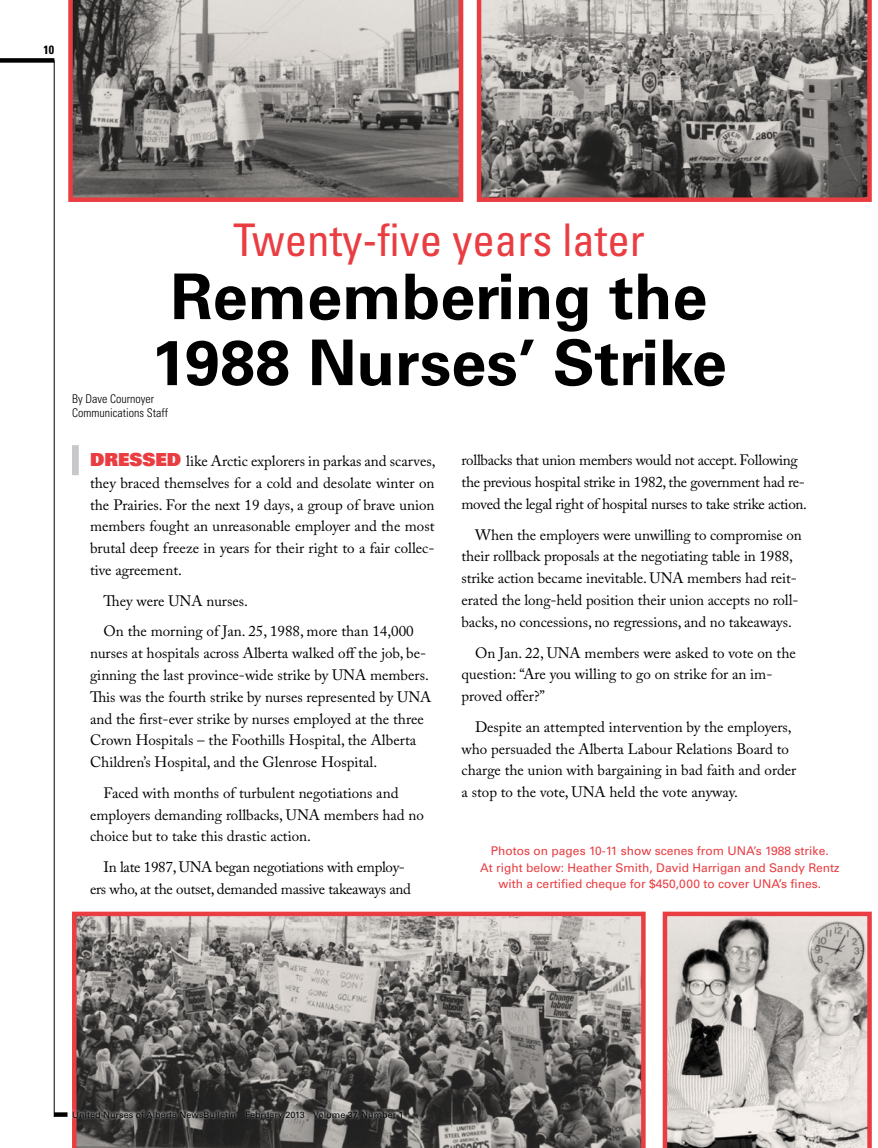
<style>
.page{position:relative;width:878px;height:1148px;background:#fff}
.page>*{position:absolute;margin:0;border:0;box-sizing:border-box;transform-origin:0 0}
.t1{font:700 63px/66px "Univers";color:#000;text-align:center}
.t2{font:condensed 45px "Univers";color:#e93d42}
.Body_Text{font:15px/21.8px "Adobe Caslon Pro";color:#000}
.Opening{font:15px/21.8px "Adobe Caslon Pro";color:#000;text-align:justify}
.Body_Text-2{font:15px/21.8px "Adobe Caslon Pro";letter-spacing:-.02em;color:#000;text-align:center}
.t3{font:12px/16.5px "Univers";color:#e93d42;text-align:center}
.Byline{font:300 condensed 12px/13.5px "Univers";color:#000}
.t4{font:700 condensed 12px "Univers";color:#000}
.t5{font:9px "Univers";color:#000}
.s1{font-family:"Univers";font-weight:900;font-size:18px;color:#e93d42}
</style>
<div class="page">
<div style="left:72px;top:445px;width:7px;height:30px;background:#c7c8ca"></div>
<svg style="left:68px;top:0;width:395px;height:202px"></svg>
<svg style="left:477px;top:0;width:394px;height:202px"></svg>
<svg style="left:72px;top:911px;width:573px;height:237px"></svg>
<svg style="left:662px;top:911px;width:209px;height:237px"></svg>
<div style="left:0;top:58px;width:54px;height:5px;background:#000"></div>
<hr style="left:54px;top:60px;width:1px;height:1056px;background:#000">
<svg style="left:54px;top:1112px;width:14px;height:4px"></svg>
<div style="left:70px;top:1108px;width:334px;height:13px;background:#fff;opacity:.95"></div>
<p class="t4" style="left:43px;top:42px;width:12px">10</p>
<p class="t2" style="left:233px;top:211px;width:413px">Twenty-five years later</p>
<p class="t1" style="left:151px;top:264px;width:577px">Remembering the<br>1988 Nurses’ Strike</p>
<p class="Byline" style="left:72px;top:392px;width:97px">By Dave Cournoyer<br>Communications Staff</p>
<p class="Opening" style="left:90px;top:450px;width:347px"><span class="s1">DRESSED</span> like Arctic explorers in parkas and scarves, they braced themselves for a cold and desolate winter on the Prairies. For the next 19 days, a group of brave union members fought an unreasonable employer and the most brutal deep freeze in years for their right to a fair collec&shy;tive agreement.</p>
<p class="Body_Text" style="left:104px;top:589px;width:146px">They were UNA nurses.</p>
<p class="Body_Text" style="left:90px;top:620px;width:343px;text-indent:14px">On the morning of Jan. 25, 1988, more than 14,000 nurses at hospitals across Alberta walked off the job, be&shy;ginning the last province-wide strike by UNA members.<br>This was the fourth strike by nurses represented by UNA and the first-ever strike by nurses employed at the three Crown Hospitals – the Foothills Hospital, the Alberta Children’s Hospital, and the Glenrose Hospital.</p>
<p class="Body_Text" style="left:90px;top:781px;width:335px;text-indent:14px">Faced with months of turbulent negotiations and employers demanding rollbacks, UNA members had no choice but to take this drastic action.</p>
<p class="Body_Text-2" style="left:90px;top:856px;width:322px">In late 1987, UNA began negotiations with employ&shy;ers who, at the outset, demanded massive takeaways and</p>
<p class="Body_Text-2" style="left:461px;top:449px;width:347px;text-align:left">rollbacks that union members would not accept. Following the previous hospital strike in 1982, the government had re&shy;moved the legal right of hospital nurses to take strike action.</p>
<p class="Body_Text" style="left:461px;top:523px;width:342px;text-indent:14px">When the employers were unwilling to compromise on their rollback proposals at the negotiating table in 1988, strike action became inevitable. UNA members had reit&shy;erated the long-held position their union accepts no roll&shy;backs, no concessions, no regressions, and no takeaways.</p>
<p class="Body_Text" style="left:461px;top:641px;width:336px;text-indent:14px">On Jan. 22, UNA members were asked to vote on the question: “Are you willing to go on strike for an im&shy;proved offer?”</p>
<p class="Body_Text" style="left:461px;top:715px;width:336px;text-indent:14px">Despite an attempted intervention by the employers, who persuaded the Alberta Labour Relations Board to charge the union with bargaining in bad faith and order a stop to the vote, UNA held the vote anyway.</p>
<p class="t3" style="left:480px;top:843px;width:361px">Photos on pages 10-11 show scenes from UNA’s 1988 strike.<br>At right below: Heather Smith, David Harrigan and Sandy Rentz with a certified cheque for $450,000 to cover UNA’s fines.</p>
<p class="t5" style="left:72px;top:1109px;width:333px">United Nurses of Alberta NewsBulletin February 2013 Volume 37, Number 1</p>
</div>
